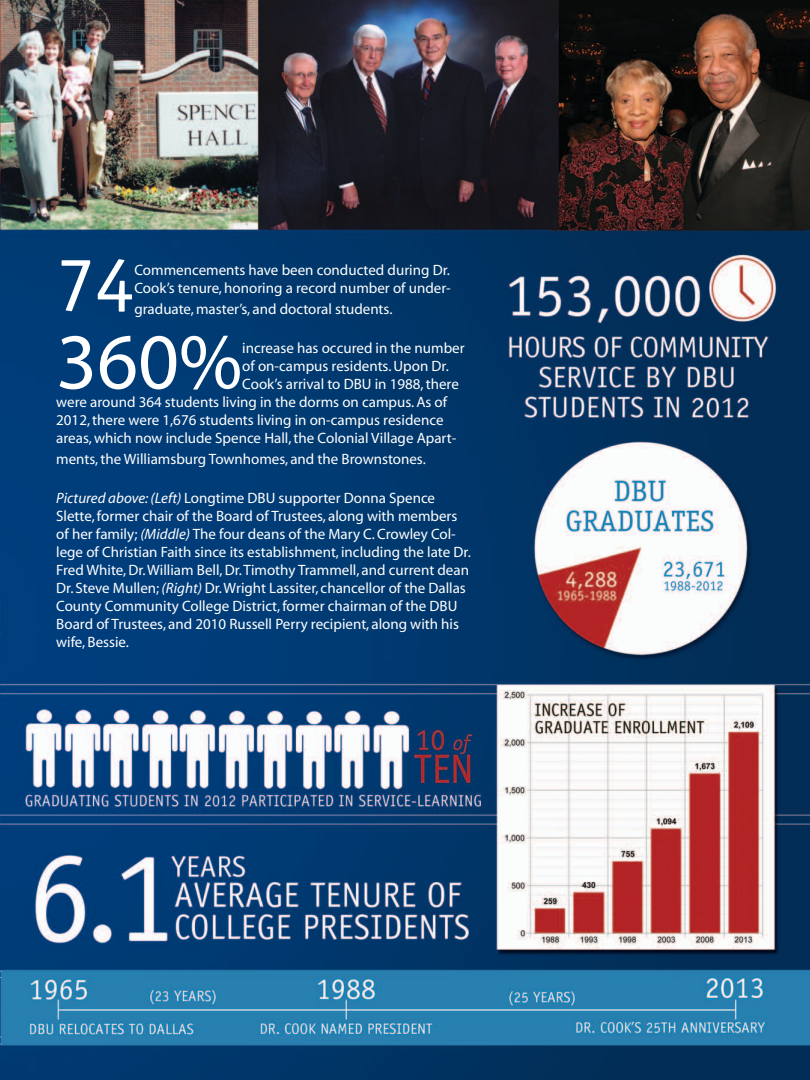
<style>
.page{position:relative;width:810px;height:1080px;background:#fff}
.page>*{position:absolute;margin:0;border:0;box-sizing:border-box;transform-origin:0 0}
.t1{font:79.88px "Myriad";color:#fff}
.t2{font:78.25px "Officina Sans";color:#fff}
.t3{font:15px/18px "Myriad";color:#fff}
.s1{font-style:italic}
</style>
<div class="page">
<img style="left:0;top:0;width:810px;height:1080px">
<h2 class="t2" style="left:56px;top:238px;width:80px">74</h2>
<p class="t3" style="left:134px;top:261px;width:318px">Commencements have been conducted during Dr.<br>Cook’s tenure, honoring a record number of under-</p>
<p class="t3" style="left:134px;top:300px;width:260px">graduate, master’s, and doctoral students.</p>
<h1 class="t1" style="left:56px;top:322px;width:188px">360%</h1>
<p class="t3" style="left:242px;top:339px;width:224px">increase has occured in the number</p>
<p class="t3" style="left:242px;top:357px;width:208px">of on-campus residents. Upon Dr.</p>
<p class="t3" style="left:242px;top:375px;width:218px">Cook’s arrival to DBU in 1988, there</p>
<p class="t3" style="left:56px;top:393px;width:392px">were around 364 students living in the dorms on campus. As of</p>
<p class="t3" style="left:56px;top:411px;width:389px">2012, there were 1,676 students living in on-campus residence</p>
<p class="t3" style="left:56px;top:429px;width:402px">areas, which now include Spence Hall, the Colonial Village Apart-</p>
<p class="t3" style="left:56px;top:450px;width:371px">ments, the Williamsburg Townhomes, and the Brownstones.</p>
<p class="t3" style="left:56px;top:489px;width:416px"><span class="s1">Pictured above: (Left)</span> Longtime DBU supporter Donna Spence Slette, former chair of the Board of Trustees, along with members of her family; <span class="s1">(Middle)</span> The four deans of the Mary C. Crowley Col&shy;lege of Christian Faith since its establishment, including the late Dr.<br>Fred White, Dr. William Bell, Dr. Timothy Trammell, and current dean Dr. Steve Mullen; <span class="s1">(Right)</span> Dr. Wright Lassiter, chancellor of the Dallas County Community College District, former chairman of the DBU Board of Trustees, and 2010 Russell Perry recipient, along with his wife, Bessie.</p>
</div>
